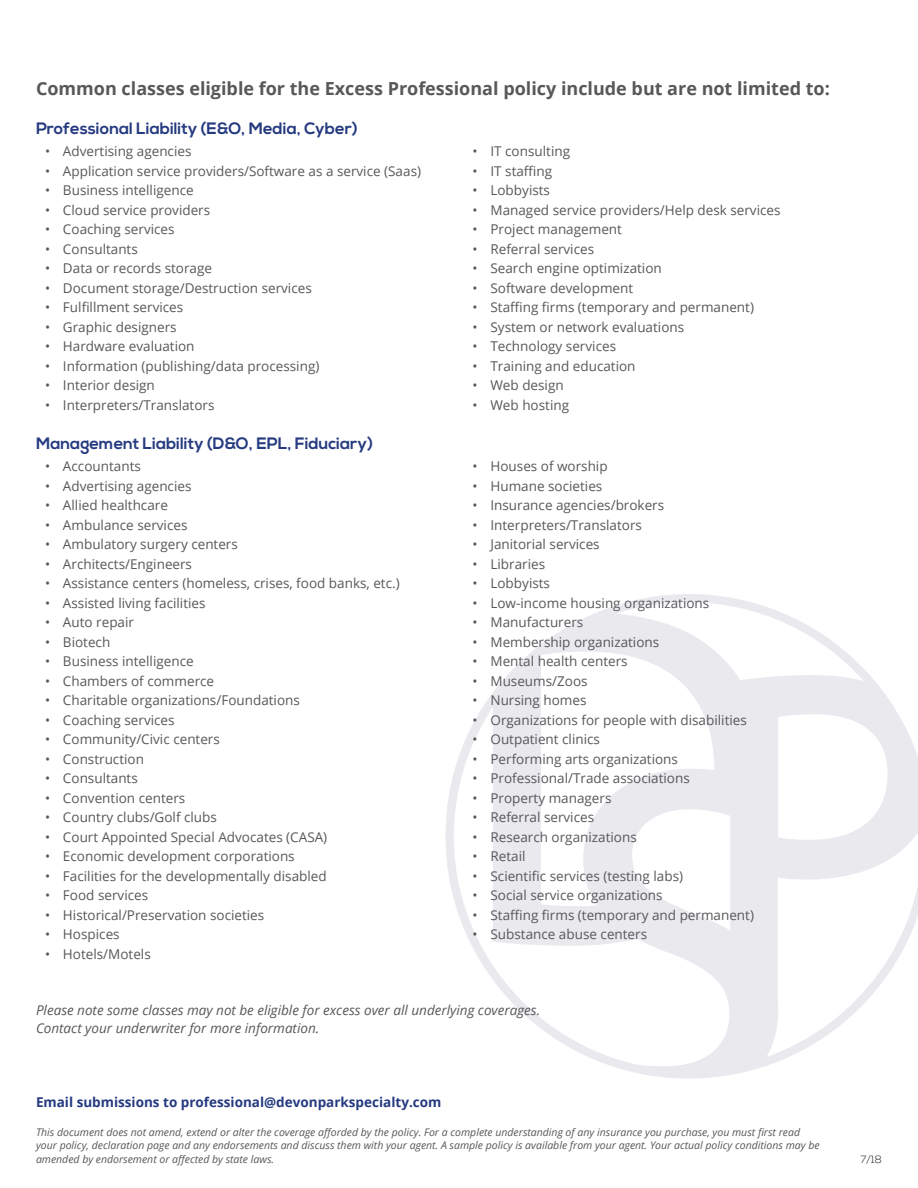
<style>
.page{position:relative;width:918px;height:1188px;background:#fff}
.page>*{position:absolute;margin:0;border:0;box-sizing:border-box;transform-origin:0 0}
.section_head_space_a{font:700 18px "Open Sans";color:#57585a}
.a-head_after{font:700 16.5px "Nexa";color:#253a80}
.a-head{font:700 16.5px "Nexa";color:#253a80}
.bullet_list{font:13.5px "Open Sans";color:#57585a}
.paragraph1__no_space{font:italic 13.5px/18px "Open Sans";color:#57585a}
.contact_your_UN{font:700 13.5px "Open Sans";color:#253a80}
.t1{font:italic 10.5px/13.5px "Open Sans";color:#57585a}
.folio{font:300 10.5px "Nexa";color:#231f20}
</style>
<div class="page">
<svg style="left:445px;top:594px;width:473px;height:485px"></svg>
<p class="section_head_space_a" style="left:36px;top:76px;width:795px">Common classes eligible for the Excess Professional policy include but are not limited to:</p>
<p class="a-head_after" style="left:36px;top:119px;width:323px">Professional Liability (E&amp;O, Media, Cyber)</p>
<p class="bullet_list" style="left:45px;top:142px;width:148px">• Advertising agencies</p>
<p class="bullet_list" style="left:45px;top:162px;width:378px">• Application service providers/Software as a service (Saas)</p>
<p class="bullet_list" style="left:45px;top:181px;width:150px">• Business intelligence</p>
<p class="bullet_list" style="left:45px;top:201px;width:167px">• Cloud service providers</p>
<p class="bullet_list" style="left:45px;top:220px;width:131px">• Coaching services</p>
<p class="bullet_list" style="left:45px;top:240px;width:94px">• Consultants</p>
<p class="bullet_list" style="left:45px;top:259px;width:169px">• Data or records storage</p>
<p class="bullet_list" style="left:45px;top:279px;width:268px">• Document storage/Destruction services</p>
<p class="bullet_list" style="left:45px;top:298px;width:140px">• Fulfillment services</p>
<p class="bullet_list" style="left:45px;top:318px;width:133px">• Graphic designers</p>
<p class="bullet_list" style="left:45px;top:337px;width:151px">• Hardware evaluation</p>
<p class="bullet_list" style="left:45px;top:357px;width:276px">• Information (publishing/data processing)</p>
<p class="bullet_list" style="left:45px;top:376px;width:111px">• Interior design</p>
<p class="bullet_list" style="left:45px;top:396px;width:171px">• Interpreters/Translators</p>
<p class="bullet_list" style="left:472px;top:142px;width:99px">• IT consulting</p>
<p class="bullet_list" style="left:472px;top:162px;width:81px">• IT staffing</p>
<p class="bullet_list" style="left:472px;top:181px;width:79px">• Lobbyists</p>
<p class="bullet_list" style="left:472px;top:201px;width:310px">• Managed service providers/Help desk services</p>
<p class="bullet_list" style="left:472px;top:220px;width:151px">• Project management</p>
<p class="bullet_list" style="left:472px;top:240px;width:123px">• Referral services</p>
<p class="bullet_list" style="left:472px;top:259px;width:191px">• Search engine optimization</p>
<p class="bullet_list" style="left:472px;top:279px;width:162px">• Software development</p>
<p class="bullet_list" style="left:472px;top:298px;width:283px">• Staffing firms (temporary and permanent)</p>
<p class="bullet_list" style="left:472px;top:318px;width:213px">• System or network evaluations</p>
<p class="bullet_list" style="left:472px;top:337px;width:145px">• Technology services</p>
<p class="bullet_list" style="left:472px;top:357px;width:165px">• Training and education</p>
<p class="bullet_list" style="left:472px;top:376px;width:93px">• Web design</p>
<p class="bullet_list" style="left:472px;top:396px;width:98px">• Web hosting</p>
<p class="a-head" style="left:36px;top:434px;width:339px">Management Liability (D&amp;O, EPL, Fiduciary)</p>
<p class="bullet_list" style="left:45px;top:457px;width:97px">• Accountants</p>
<p class="bullet_list" style="left:45px;top:477px;width:148px">• Advertising agencies</p>
<p class="bullet_list" style="left:45px;top:496px;width:124px">• Allied healthcare</p>
<p class="bullet_list" style="left:45px;top:516px;width:144px">• Ambulance services</p>
<p class="bullet_list" style="left:45px;top:535px;width:194px">• Ambulatory surgery centers</p>
<p class="bullet_list" style="left:45px;top:555px;width:149px">• Architects/Engineers</p>
<p class="bullet_list" style="left:45px;top:574px;width:356px">• Assistance centers (homeless, crises, food banks, etc.)</p>
<p class="bullet_list" style="left:45px;top:594px;width:162px">• Assisted living facilities</p>
<p class="bullet_list" style="left:45px;top:613px;width:91px">• Auto repair</p>
<p class="bullet_list" style="left:45px;top:633px;width:67px">• Biotech</p>
<p class="bullet_list" style="left:45px;top:652px;width:150px">• Business intelligence</p>
<p class="bullet_list" style="left:45px;top:672px;width:171px">• Chambers of commerce</p>
<p class="bullet_list" style="left:45px;top:691px;width:256px">• Charitable organizations/Foundations</p>
<p class="bullet_list" style="left:45px;top:711px;width:131px">• Coaching services</p>
<p class="bullet_list" style="left:45px;top:730px;width:176px">• Community/Civic centers</p>
<p class="bullet_list" style="left:45px;top:750px;width:101px">• Construction</p>
<p class="bullet_list" style="left:45px;top:769px;width:94px">• Consultants</p>
<p class="bullet_list" style="left:45px;top:789px;width:142px">• Convention centers</p>
<p class="bullet_list" style="left:45px;top:808px;width:173px">• Country clubs/Golf clubs</p>
<p class="bullet_list" style="left:45px;top:828px;width:284px">• Court Appointed Special Advocates (CASA)</p>
<p class="bullet_list" style="left:45px;top:847px;width:251px">• Economic development corporations</p>
<p class="bullet_list" style="left:45px;top:867px;width:283px">• Facilities for the developmentally disabled</p>
<p class="bullet_list" style="left:45px;top:886px;width:105px">• Food services</p>
<p class="bullet_list" style="left:45px;top:906px;width:221px">• Historical/Preservation societies</p>
<p class="bullet_list" style="left:45px;top:925px;width:76px">• Hospices</p>
<p class="bullet_list" style="left:45px;top:945px;width:107px">• Hotels/Motels</p>
<p class="bullet_list" style="left:472px;top:457px;width:137px">• Houses of worship</p>
<p class="bullet_list" style="left:472px;top:477px;width:131px">• Humane societies</p>
<p class="bullet_list" style="left:472px;top:496px;width:193px">• Insurance agencies/brokers</p>
<p class="bullet_list" style="left:472px;top:516px;width:171px">• Interpreters/Translators</p>
<p class="bullet_list" style="left:472px;top:535px;width:129px">• Janitorial services</p>
<p class="bullet_list" style="left:472px;top:555px;width:74px">• Libraries</p>
<p class="bullet_list" style="left:472px;top:574px;width:79px">• Lobbyists</p>
<p class="bullet_list" style="left:472px;top:594px;width:238px">• Low-income housing organizations</p>
<p class="bullet_list" style="left:472px;top:613px;width:112px">• Manufacturers</p>
<p class="bullet_list" style="left:472px;top:633px;width:188px">• Membership organizations</p>
<p class="bullet_list" style="left:472px;top:652px;width:157px">• Mental health centers</p>
<p class="bullet_list" style="left:472px;top:672px;width:117px">• Museums/Zoos</p>
<p class="bullet_list" style="left:472px;top:691px;width:116px">• Nursing homes</p>
<p class="bullet_list" style="left:472px;top:711px;width:276px">• Organizations for people with disabilities</p>
<p class="bullet_list" style="left:472px;top:730px;width:129px">• Outpatient clinics</p>
<p class="bullet_list" style="left:472px;top:750px;width:207px">• Performing arts organizations</p>
<p class="bullet_list" style="left:472px;top:769px;width:219px">• Professional/Trade associations</p>
<p class="bullet_list" style="left:472px;top:789px;width:140px">• Property managers</p>
<p class="bullet_list" style="left:472px;top:808px;width:123px">• Referral services</p>
<p class="bullet_list" style="left:472px;top:828px;width:166px">• Research organizations</p>
<p class="bullet_list" style="left:472px;top:847px;width:55px">• Retail</p>
<p class="bullet_list" style="left:472px;top:867px;width:212px">• Scientific services (testing labs)</p>
<p class="bullet_list" style="left:472px;top:886px;width:192px">• Social service organizations</p>
<p class="bullet_list" style="left:472px;top:906px;width:283px">• Staffing firms (temporary and permanent)</p>
<p class="bullet_list" style="left:472px;top:925px;width:176px">• Substance abuse centers</p>
<p class="paragraph1__no_space" style="left:36px;top:1001px;width:506px">Please note some classes may not be eligible for excess over all underlying coverages.<br>Contact your underwriter for more information.</p>
<p class="contact_your_UN" style="left:36px;top:1093px;width:407px">Email submissions to professional@devonparkspecialty.com</p>
<p class="t1" style="left:36px;top:1125px;width:785px">This document does not amend, extend or alter the coverage afforded by the policy. For a complete understanding of any insurance you purchase, you must first read your policy, declaration page and any endorsements and discuss them with your agent. A sample policy is available from your agent. Your actual policy conditions may be amended by endorsement or affected by state laws.</p>
<p class="folio" style="left:860px;top:1153px;width:23px">7/18</p>
</div>
